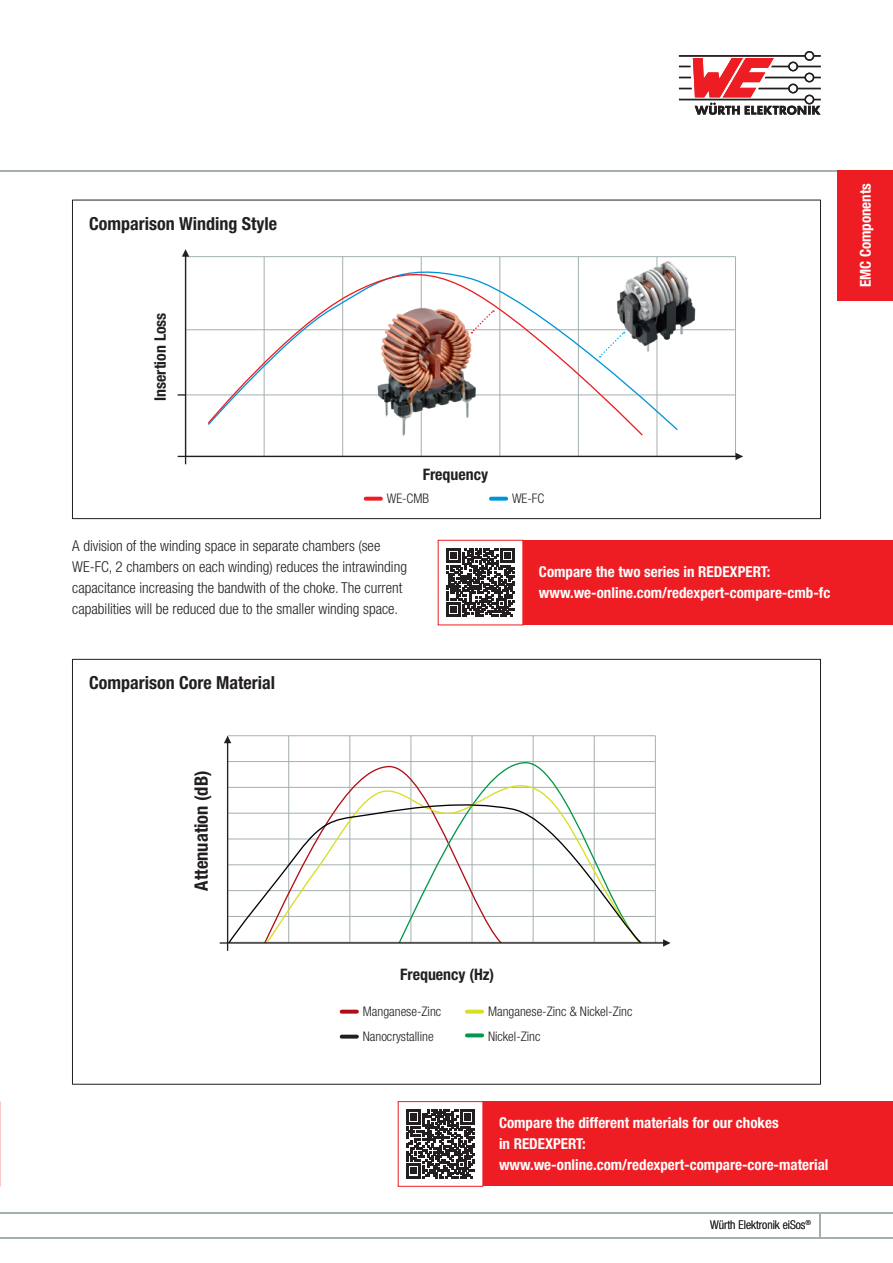
<style>
.page{position:relative;width:893px;height:1263px;background:#fff}
.page>*{position:absolute;margin:0;border:0;box-sizing:border-box;transform-origin:0 0}
.t1{font:700 condensed 18.45px "Helvetica Neue LT Pro";color:#231f20}
.t2{font:700 condensed 18px "Helvetica Neue LT Pro";color:#231f20}
.t3{font:700 condensed 15.9px "Helvetica Neue LT Pro";color:#231f20}
.t4{font:300 condensed 15px/21px "Helvetica Neue LT Pro";color:#231f20}
.t5{font:700 condensed 15px/21px "Helvetica Neue LT Pro";color:#fff}
.t6{font:300 condensed 13.2px/25px "Helvetica Neue LT Pro";color:#231f20}
.t7{font:300 condensed 12px "Helvetica Neue LT Pro";color:#231f20}
</style>
<div class="page">
<hr style="left:228px;top:916px;width:427px;height:1px;background:#a5afaf">
<hr style="left:228px;top:890px;width:427px;height:1px;background:#a5afaf">
<hr style="left:228px;top:864px;width:427px;height:1px;background:#a5afaf">
<hr style="left:228px;top:839px;width:427px;height:1px;background:#a5afaf">
<hr style="left:228px;top:813px;width:427px;height:1px;background:#a5afaf">
<hr style="left:228px;top:787px;width:427px;height:1px;background:#a5afaf">
<hr style="left:228px;top:761px;width:427px;height:1px;background:#a5afaf">
<hr style="left:228px;top:735px;width:427px;height:1px;background:#a5afaf">
<hr style="left:288px;top:736px;width:1px;height:207px;background:#a5afaf">
<hr style="left:349px;top:736px;width:1px;height:207px;background:#a5afaf">
<hr style="left:411px;top:736px;width:1px;height:207px;background:#a5afaf">
<hr style="left:472px;top:736px;width:1px;height:207px;background:#a5afaf">
<hr style="left:533px;top:736px;width:1px;height:207px;background:#a5afaf">
<hr style="left:655px;top:736px;width:1px;height:207px;background:#a5afaf">
<hr style="left:594px;top:736px;width:1px;height:207px;background:#a5afaf">
<svg style="left:259px;top:770px;width:387px;height:30px"></svg>
<svg style="left:228px;top:800px;width:419px;height:142px"></svg>
<svg style="left:342px;top:1010px;width:15px;height:4px"></svg>
<hr style="left:342px;top:1035px;width:15px;height:3px;background:#231f20">
<svg style="left:467px;top:1010px;width:15px;height:4px"></svg>
<svg style="left:467px;top:1033px;width:15px;height:4px"></svg>
<hr style="left:227px;top:741px;width:1px;height:210px;background:#231f20">
<hr style="left:220px;top:942px;width:446px;height:2px;background:#231f20">
<svg style="left:663px;top:939px;width:8px;height:8px"></svg>
<svg style="left:224px;top:736px;width:7px;height:7px"></svg>
<hr style="left:264px;top:257px;width:1px;height:200px;background:#a5afaf">
<hr style="left:342px;top:257px;width:1px;height:200px;background:#a5afaf">
<hr style="left:421px;top:257px;width:1px;height:200px;background:#a5afaf">
<hr style="left:499px;top:257px;width:1px;height:200px;background:#a5afaf">
<hr style="left:578px;top:257px;width:1px;height:200px;background:#a5afaf">
<hr style="left:657px;top:257px;width:1px;height:200px;background:#a5afaf">
<hr style="left:186px;top:395px;width:549px;height:1px;background:#a5afaf">
<hr style="left:186px;top:329px;width:549px;height:1px;background:#a5afaf">
<hr style="left:186px;top:256px;width:549px;height:1px;background:#a5afaf">
<hr style="left:735px;top:257px;width:1px;height:200px;background:#a5afaf">
<svg style="left:207px;top:260px;width:436px;height:176px"></svg>
<svg style="left:366px;top:497px;width:15px;height:4px"></svg>
<svg style="left:491px;top:497px;width:15px;height:4px"></svg>
<hr style="left:178px;top:456px;width:559px;height:1px;background:#231f20">
<svg style="left:178px;top:394px;width:7px;height:2px"></svg>
<hr style="left:185px;top:253px;width:1px;height:211px;background:#231f20">
<svg style="left:735px;top:453px;width:8px;height:7px"></svg>
<svg style="left:182px;top:249px;width:7px;height:8px"></svg>
<img style="left:369px;top:300px;width:116px;height:151px">
<svg style="left:471px;top:310px;width:23px;height:23px"></svg>
<img style="left:589px;top:256px;width:147px;height:155px">
<div style="left:523px;top:540px;width:370px;height:85px;background:#ee1d23"></div>
<svg style="left:446px;top:548px;width:69px;height:69px"></svg>
<div style="left:483px;top:1101px;width:410px;height:85px;background:#ee1d23"></div>
<svg style="left:406px;top:1110px;width:69px;height:68px"></svg>
<hr style="left:0;top:1212px;width:893px;height:1px;background:#a5afaf">
<hr style="left:0;top:1237px;width:893px;height:1px;background:#a5afaf">
<svg style="left:820px;top:1213px;width:1px;height:24px"></svg>
<svg style="left:679px;top:51px;width:142px;height:64px"></svg>
<hr style="left:0;top:170px;width:893px;height:1px;background:#a5afaf">
<div style="left:838px;top:170px;width:55px;height:130px;background:#ee1d23"></div>
<p class="t2" style="left:89px;top:212px;width:189px">Comparison Winding Style</p>
<p class="t3" style="left:151px;top:401px;width:90px;rotate:-90deg">Insertion Loss</p>
<p class="t3" style="left:423px;top:465px;width:67px">Frequency</p>
<p class="t6" style="left:387px;top:485px;width:44px">WE-CMB</p>
<p class="t6" style="left:512px;top:485px;width:34px">WE-FC</p>
<p class="t4" style="left:72px;top:535px;width:336px">A division of the winding space in separate chambers (see WE-FC, 2 chambers on each winding) reduces the intrawinding capacitance increasing the bandwith of the choke. The current capabilities will be reduced due to the smaller winding space.</p>
<p class="t2" style="left:89px;top:672px;width:187px">Comparison Core Material</p>
<p class="t5" style="left:539px;top:561px;width:293px">Compare the two series in REDEXPERT: www.we-online.com/redexpert-compare-cmb-fc</p>
<p class="t5" style="left:855px;top:287px;width:106px;rotate:-90deg">EMC Components</p>
<p class="t1" style="left:190px;top:891px;width:122px;rotate:-90deg">Attenuation (dB)</p>
<p class="t3" style="left:400px;top:965px;width:96px">Frequency (Hz)</p>
<p class="t6" style="left:363px;top:998px;width:80px">Manganese-Zinc<br>Nanocrystalline</p>
<p class="t6" style="left:488px;top:998px;width:146px">Manganese-Zinc &amp; Nickel-Zinc<br>Nickel-Zinc</p>
<p class="t5" style="left:499px;top:1112px;width:331px">Compare the different materials for our chokes<br>in REDEXPERT: www.we-online.com/redexpert-compare-core-material</p>
<p class="t7" style="left:710px;top:1218px;width:103px">Würth Elektronik eiSos<sup>®</sup></p>
</div>
